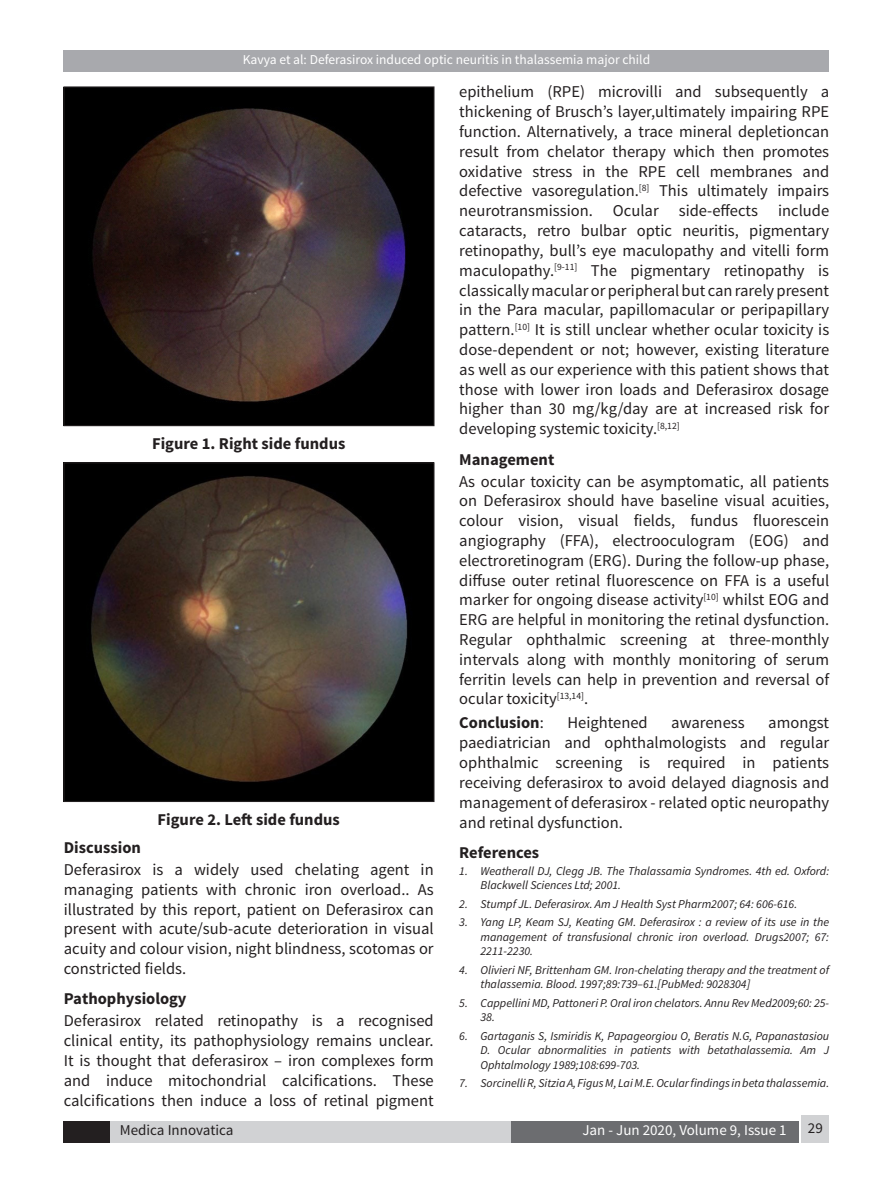
<style>
.page{position:relative;width:893px;height:1191px;background:#fff}
.page>*{position:absolute;margin:0;border:0;box-sizing:border-box;transform-origin:0 0}
.Raju_Body{font:16.5px/19.8px "Source Sans Pro";color:#231f20;text-align:justify}
.Raju_subhead{font:700 16.5px "Source Sans Pro";color:#231f20}
.Raju_Body-2{font:700 16.5px "Source Sans Pro";color:#231f20}
.t1{font:15px "Source Sans Pro";color:#fff}
.t2{font:15px "Source Sans Pro";color:#231f20}
.Raju_Body-3{font:13.5px "Source Sans Pro";color:#fff}
.raju_Reference{font:italic 12px/14.4px "Source Sans Pro";color:#231f20}
.s1{font-weight:400}
</style>
<div class="page">
<div style="left:64px;top:1121px;width:46px;height:21px;background:#231f20"></div>
<div style="left:110px;top:1121px;width:401px;height:21px;background:#d1d2d4"></div>
<div style="left:511px;top:1121px;width:288px;height:21px;background:#6c6d70"></div>
<div style="left:801px;top:1114px;width:28px;height:28px;background:#d1d2d4"></div>
<div style="left:64px;top:50px;width:765px;height:21px;background:#a8a9ad"></div>
<img style="left:65px;top:88px;width:367px;height:336px">
<div style="left:63px;top:86px;width:371px;height:340px;border:1px solid #231f20"></div>
<img style="left:65px;top:464px;width:367px;height:336px">
<div style="left:63px;top:462px;width:371px;height:340px;border:1px solid #231f20"></div>
<p class="Raju_Body-3" style="left:243px;top:51px;width:409px">Kavya et al: Deferasirox induced optic neuritis in thalassemia major child</p>
<p class="Raju_subhead" style="left:152px;top:433px;width:195px">Figure 1. Right side fundus</p>
<p class="Raju_subhead" style="left:158px;top:808px;width:184px">Figure 2. Left side fundus</p>
<p class="Raju_subhead" style="left:64px;top:837px;width:79px">Discussion</p>
<p class="Raju_Body" style="left:64px;top:860px;width:371px">Deferasirox is a widely used chelating agent in managing patients with chronic iron overload.. As illustrated by this report, patient on Deferasirox can present with acute/sub-acute deterioration in visual acuity and colour vision, night blindness, scotomas or constricted fields.</p>
<p class="Raju_subhead" style="left:64px;top:988px;width:124px">Pathophysiology</p>
<p class="Raju_Body" style="left:64px;top:1011px;width:371px">Deferasirox related retinopathy is a recognised clinical entity, its pathophysiology remains unclear.<br>It is thought that deferasirox – iron complexes form and induce mitochondrial calcifications. These calcifications then induce a loss of retinal pigment</p>
<p class="Raju_Body" style="left:459px;top:82px;width:371px">epithelium (RPE) microvilli and subsequently a thickening of Brusch’s layer,ultimately impairing RPE function. Alternatively, a trace mineral depletioncan result from chelator therapy which then promotes oxidative stress in the RPE cell membranes and defective vasoregulation.<sup>[8]</sup> This ultimately impairs neurotransmission. Ocular side-effects include cataracts, retro bulbar optic neuritis, pigmentary retinopathy, bull’s eye maculopathy and vitelli form maculopathy.<sup>[9-11]</sup> The pigmentary retinopathy is classically macular or peripheral but can rarely present in the Para macular, papillomacular or peripapillary pattern.<sup>[10]</sup> It is still unclear whether ocular toxicity is dose-dependent or not; however, existing literature as well as our experience with this patient shows that those with lower iron loads and Deferasirox dosage higher than 30 mg/kg/day are at increased risk for developing systemic toxicity.<sup>[8,12]</sup></p>
<p class="Raju_subhead" style="left:459px;top:448px;width:97px">Management</p>
<p class="Raju_Body" style="left:459px;top:471px;width:371px">As ocular toxicity can be asymptomatic, all patients on Deferasirox should have baseline visual acuities, colour vision, visual fields, fundus fluorescein angiography (FFA), electrooculogram (EOG) and electroretinogram (ERG). During the follow-up phase, diffuse outer retinal fluorescence on FFA is a useful marker for ongoing disease activity<sup>[10]</sup> whilst EOG and ERG are helpful in monitoring the retinal dysfunction.<br>Regular ophthalmic screening at three-monthly intervals along with monthly monitoring of serum ferritin levels can help in prevention and reversal of ocular toxicity<sup>[13,14]</sup>.</p>
<p class="Raju_Body-2" style="left:459px;top:712px;width:86px">Conclusion<span class="s1">:</span></p>
<p class="Raju_Body" style="left:567px;top:713px;width:82px">Heightened</p>
<p class="Raju_Body" style="left:671px;top:713px;width:75px">awareness</p>
<p class="Raju_Body" style="left:459px;top:713px;width:371px;text-indent:309px">amongst paediatrician and ophthalmologists and regular ophthalmic screening is required in patients receiving deferasirox to avoid delayed diagnosis and management of deferasirox - related optic neuropathy and retinal dysfunction.</p>
<p class="Raju_subhead" style="left:459px;top:842px;width:81px">References</p>
<p class="raju_Reference" style="left:480px;top:863px;width:350px;text-indent:-21px">1. Weatherall DJ, Clegg JB. The Thalassamia Syndromes. 4th ed. Oxford:<br>Blackwell Sciences Ltd; 2001.</p>
<p class="raju_Reference" style="left:459px;top:896px;width:340px">2. Stumpf JL. Deferasirox. Am J Health Syst Pharm2007; 64: 606-616.</p>
<p class="raju_Reference" style="left:480px;top:915px;width:350px;text-align:justify;text-indent:-21px">3. Yang LP, Keam SJ, Keating GM. Deferasirox : a review of its use in the management of transfusional chronic iron overload. Drugs2007; 67:<br>2211-2230.</p>
<p class="raju_Reference" style="left:480px;top:962px;width:350px;text-indent:-21px">4. Olivieri NF, Brittenham GM. Iron-chelating therapy and the treatment of thalassemia. Blood. 1997;89:739–61.[PubMed: 9028304]</p>
<p class="raju_Reference" style="left:480px;top:995px;width:350px;text-indent:-21px">5. Cappellini MD, Pattoneri P. Oral iron chelators. Annu Rev Med2009;60: 25-<br>38.</p>
<p class="raju_Reference" style="left:480px;top:1028px;width:350px;text-align:justify;text-indent:-21px">6. Gartaganis S, Ismiridis K, Papageorgiou O, Beratis N.G, Papanastasiou D. Ocular abnormalities in patients with betathalassemia. Am J Ophtalmology 1989;108:699-703.</p>
<p class="raju_Reference" style="left:459px;top:1076px;width:371px">7. Sorcinelli R, Sitzia A, Figus M, Lai M.E. Ocular findings in beta thalassemia.</p>
<p class="t2" style="left:120px;top:1121px;width:115px">Medica Innovatica</p>
<p class="t1" style="left:582px;top:1121px;width:206px">Jan - Jun 2020, Volume 9, Issue 1</p>
<p class="t2" style="left:808px;top:1118px;width:16px">29</p>
</div>
